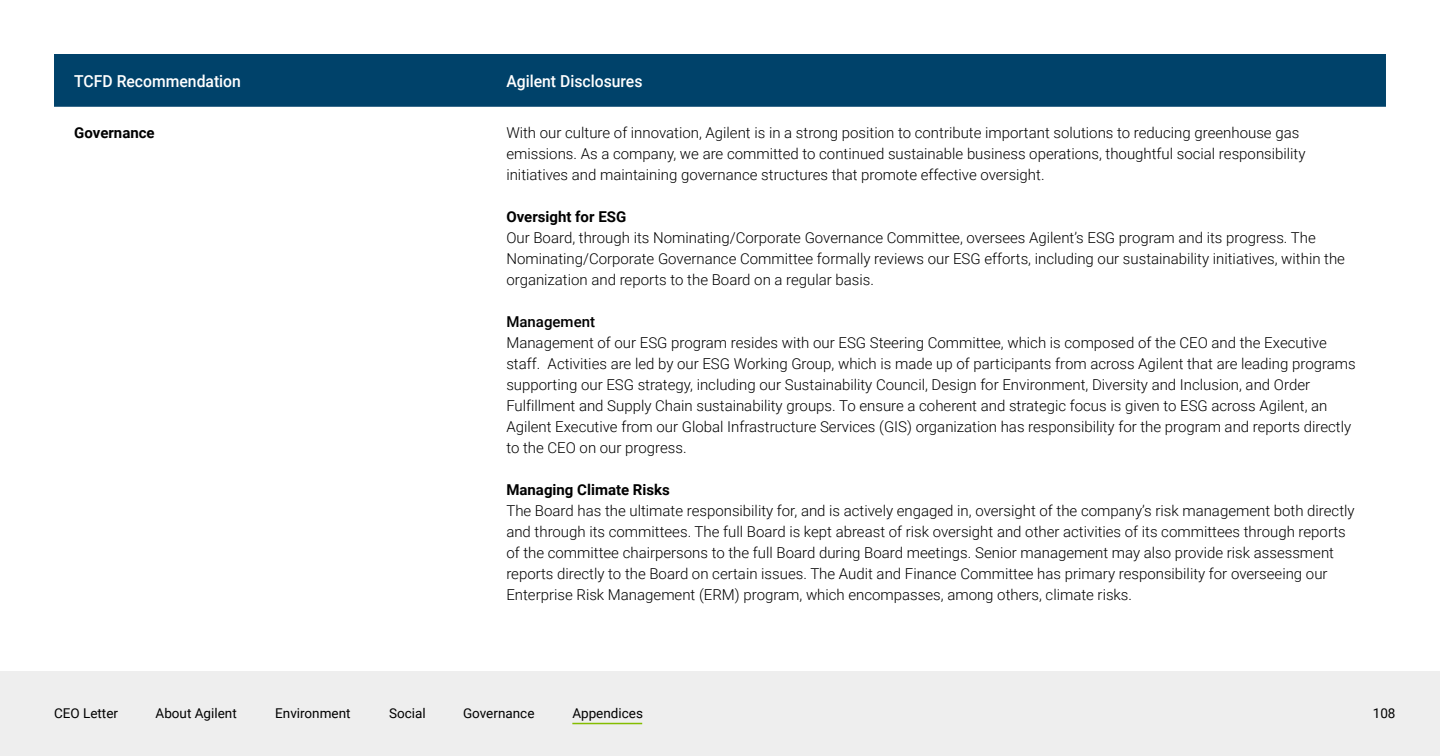
<style>
.page{position:relative;width:1440px;height:756px;background:#fff}
.page>*{position:absolute;margin:0;border:0;box-sizing:border-box;transform-origin:0 0}
.t1{font:500 16.5px "Roboto";color:#fff;scale:.95 1}
.t2{font:300 15px/21px "Roboto";color:#000}
.t3{font:700 15px "Roboto";color:#000}
.t4{font:500 15px "Roboto";color:#000}
.t5{font:13.5px "Roboto";color:#000}
</style>
<div class="page">
<div style="left:54px;top:54px;width:1332px;height:53px;background:#00426a"></div>
<div style="left:0;top:671px;width:1440px;height:85px;background:#eee"></div>
<hr style="left:572px;top:723px;width:70px;height:1px;background:#84bd00">
<p class="t1" style="left:74px;top:69px;width:177px">TCFD Recommendation</p>
<p class="t1" style="left:506px;top:69px;width:145px">Agilent Disclosures</p>
<p class="t3" style="left:74px;top:123px;width:82px">Governance</p>
<p class="t2" style="left:506px;top:122px;width:800px">With our culture of innovation, Agilent is in a strong position to contribute important solutions to reducing greenhouse gas emissions. As a company, we are committed to continued sustainable business operations, thoughtful social responsibility initiatives and maintaining governance structures that promote effective oversight.</p>
<p class="t3" style="left:506px;top:207px;width:121px">Oversight for ESG</p>
<p class="t2" style="left:506px;top:227px;width:840px">Our Board, through its Nominating/Corporate Governance Committee, oversees Agilent’s ESG program and its progress. The<br>Nominating/Corporate Governance Committee formally reviews our ESG efforts, including our sustainability initiatives, within the organization and reports to the Board on a regular basis.</p>
<p class="t4" style="left:506px;top:312px;width:90px">Management</p>
<p class="t2" style="left:506px;top:332px;width:851px">Management of our ESG program resides with our ESG Steering Committee, which is composed of the CEO and the Executive staff. Activities are led by our ESG Working Group, which is made up of participants from across Agilent that are leading programs supporting our ESG strategy, including our Sustainability Council, Design for Environment, Diversity and Inclusion, and Order Fulfillment and Supply Chain sustainability groups. To ensure a coherent and strategic focus is given to ESG across Agilent, an Agilent Executive from our Global Infrastructure Services (GIS) organization has responsibility for the program and reports directly to the CEO on our progress.</p>
<p class="t3" style="left:506px;top:480px;width:165px">Managing Climate Risks</p>
<p class="t2" style="left:506px;top:500px;width:850px">The Board has the ultimate responsibility for, and is actively engaged in, oversight of the company’s risk management both directly and through its committees. The full Board is kept abreast of risk oversight and other activities of its committees through reports of the committee chairpersons to the full Board during Board meetings. Senior management may also provide risk assessment reports directly to the Board on certain issues. The Audit and Finance Committee has primary responsibility for overseeing our Enterprise Risk Management (ERM) program, which encompasses, among others, climate risks.</p>
<p class="t5" style="left:54px;top:703px;width:66px">CEO Letter</p>
<p class="t5" style="left:156px;top:703px;width:83px">About Agilent</p>
<p class="t5" style="left:275px;top:703px;width:77px">Environment</p>
<p class="t5" style="left:389px;top:703px;width:38px">Social</p>
<p class="t5" style="left:463px;top:703px;width:73px">Governance</p>
<p class="t5" style="left:572px;top:703px;width:72px">Appendices</p>
<p class="t5" style="left:1372px;top:703px;width:24px">108</p>
</div>
